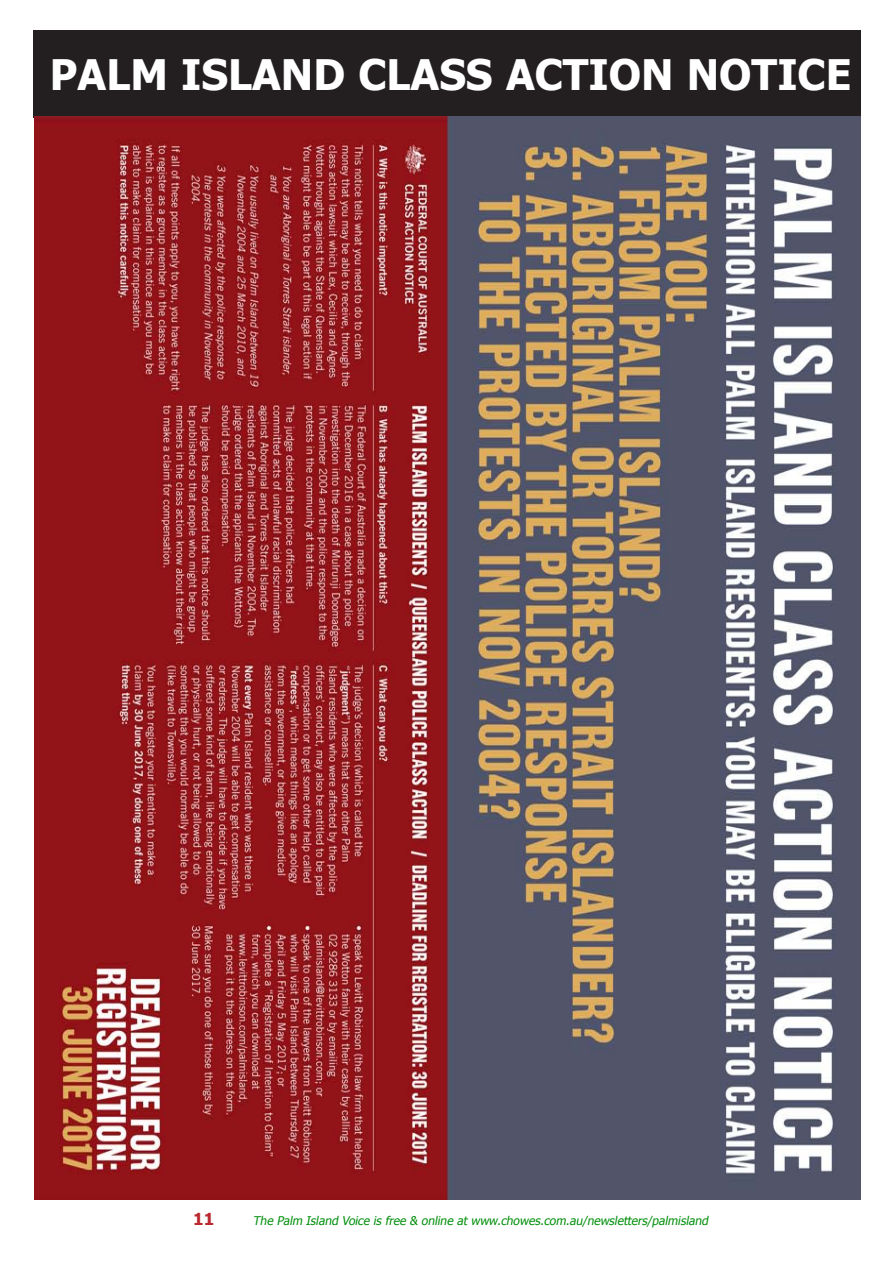
<style>
.page{position:relative;width:893px;height:1263px;background:#fff}
.page>*{position:absolute;margin:0;border:0;box-sizing:border-box;transform-origin:0 0}
.t1{font:700 42px "Tahoma";color:#fff}
.t2{font:700 16.5px "Tahoma";color:#b9282e}
.t3{font:italic 12px "Tahoma";color:#05900e}
</style>
<div class="page">
<div style="left:33px;top:31px;width:827px;height:87px;background:#231f20"></div>
<img style="left:34px;top:117px;width:826px;height:1082px">
<p class="t1" style="left:50px;top:46px;width:803px">PALM ISLAND CLASS ACTION NOTICE</p>
<h2 class="t2" style="left:193px;top:1207px;width:23px">11</h2>
<p class="t3" style="left:253px;top:1212px;width:459px">The Palm Island Voice is free &amp; online at www.chowes.com.au/newsletters/palmisland</p>
</div>
